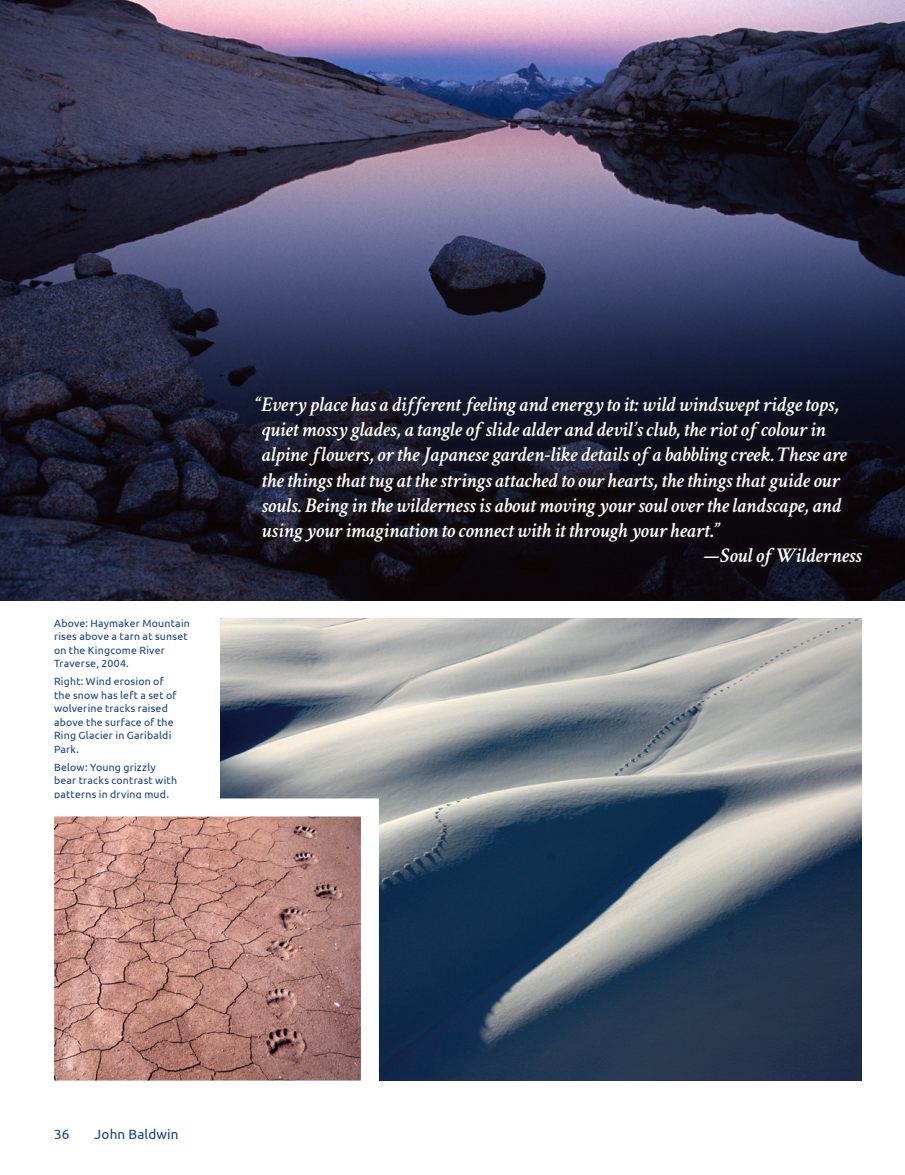
<style>
.page{position:relative;width:905px;height:1175px;background:#fff}
.page>*{position:absolute;margin:0;border:0;box-sizing:border-box;transform-origin:0 0}
.Open_Quote{font:italic 600 21px/25.2px "Crimson Text";letter-spacing:-.005em;color:#fff}
.t1{font:13.5px "Ubuntu";letter-spacing:.015em;color:#164282}
.Photo_Caption_-_No_Rule{font:10.5px/13.5px "Ubuntu";letter-spacing:.02em;color:#164282}
</style>
<div class="page">
<hr style="left:904px;top:0;width:1px;height:1174px;background:#dce0ed">
<img style="left:0;top:0;width:904px;height:600px">
<img style="left:221px;top:618px;width:640px;height:462px">
<svg style="left:54px;top:789px;width:334px;height:292px"></svg>
<svg style="left:247px;top:387px;width:623px;height:189px"></svg>
<p class="Photo_Caption_-_No_Rule" style="left:54px;top:616px;width:137px">Above: Haymaker Mountain rises above a tarn at sunset on the Kingcome River<br>Traverse, 2004.</p>
<p class="Photo_Caption_-_No_Rule" style="left:54px;top:674px;width:124px">Right: Wind erosion of the snow has left a set of wolverine tracks raised above the surface of the<br>Ring Glacier in Garibaldi<br>Park.</p>
<p class="Photo_Caption_-_No_Rule" style="left:54px;top:760px;width:124px">Below: Young grizzly bear tracks contrast with patterns in drying mud.</p>
<p class="Open_Quote" style="left:261px;top:390px;width:587px;text-indent:-7px">“Every place has a different feeling and energy to it: wild windswept ridge tops, quiet mossy glades, a tangle of slide alder and devil’s club, the riot of colour in alpine flowers, or the Japanese garden-like details of a babbling creek. These are the things that tug at the strings attached to our hearts, the things that guide our souls. Being in the wilderness is about moving your soul over the landscape, and using your imagination to connect with it through your heart.”</p>
<p class="Open_Quote" style="left:703px;top:541px;width:160px">—Soul of Wilderness</p>
<p class="t1" style="left:54px;top:1126px;width:17px">36</p>
<p class="t1" style="left:94px;top:1126px;width:85px">John Baldwin</p>
</div>
